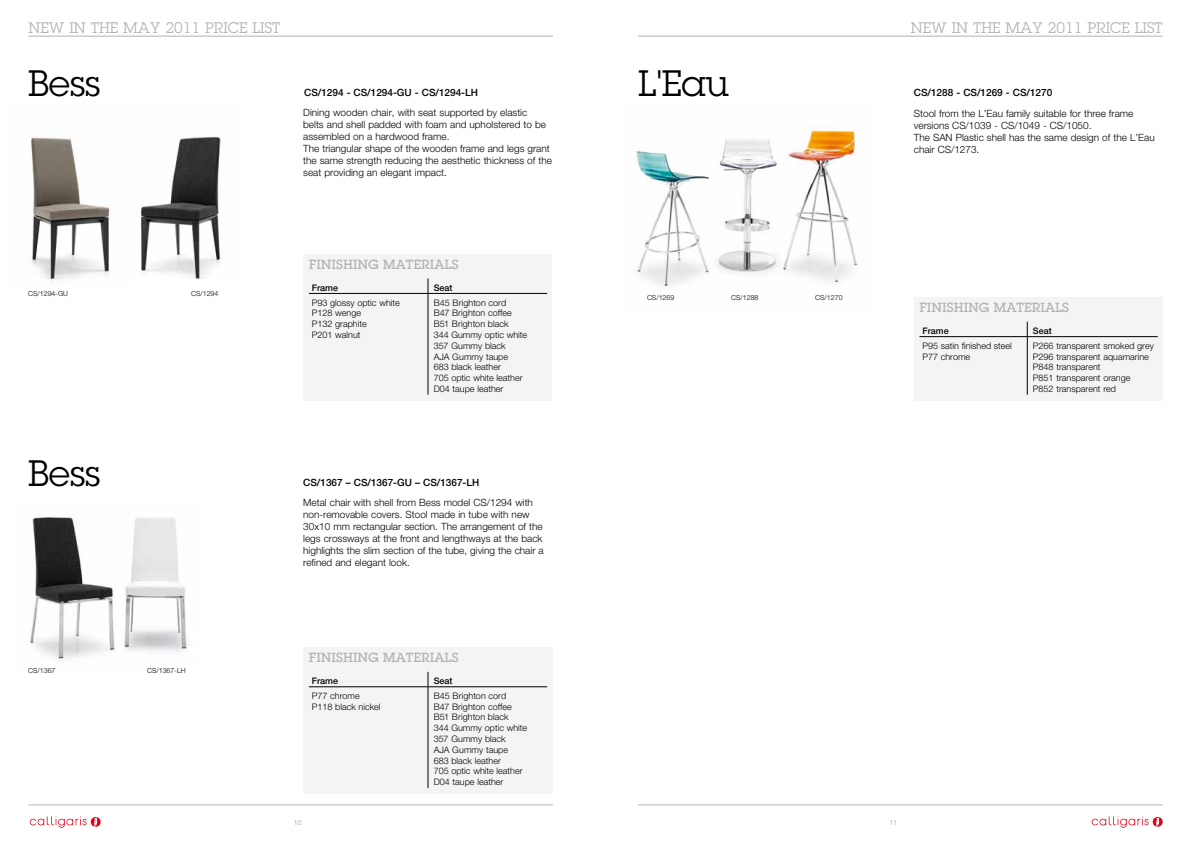
<style>
.page{position:relative;width:1191px;height:842px;background:#fff}
.page>*{position:absolute;margin:0;border:0;box-sizing:border-box;transform-origin:0 0}
.t1{font:36px "Lubalin Graph Std";color:#000}
.t2{font:15px "Lubalin Graph Std";color:#b1b3b4}
.t3{font:500 13px "Lubalin Graph Std";color:#b1b3b4}
.t4{font:300 10px/12px "Helvetica Neue LT Std";color:#000}
.t5{font:500 10px "Helvetica Neue LT Std";color:#000}
.t6{font:300 9px/10.8px "Helvetica Neue LT Std";color:#000}
.t7{font:500 9px "Helvetica Neue LT Std";color:#000}
.t8{font:300 7px "Helvetica Neue LT Std";color:#000}
.t9{font:7px "Helvetica Neue LT Std";color:#b1b3b4}
</style>
<div class="page">
<svg style="left:1091px;top:816px;width:71px;height:12px"></svg>
<svg style="left:30px;top:816px;width:71px;height:12px"></svg>
<hr style="left:638px;top:36px;width:524px;height:1px;background:#b1b3b4">
<hr style="left:28px;top:36px;width:525px;height:1px;background:#b1b3b4">
<hr style="left:638px;top:804px;width:524px;height:1px;background:#b1b3b4">
<hr style="left:28px;top:804px;width:525px;height:1px;background:#b1b3b4">
<img style="left:31px;top:137px;width:81px;height:144px">
<img style="left:141px;top:137px;width:81px;height:142px">
<img style="left:635px;top:125px;width:223px;height:162px">
<img style="left:30px;top:517px;width:157px;height:146px">
<div style="left:303px;top:254px;width:249px;height:146px;background:#f4f4f5"></div>
<svg style="left:428px;top:278px;width:1px;height:15px"></svg>
<hr style="left:428px;top:294px;width:1px;height:101px;background:#000">
<hr style="left:309px;top:293px;width:119px;height:1px;background:#000">
<hr style="left:428px;top:293px;width:119px;height:1px;background:#000">
<div style="left:914px;top:297px;width:248px;height:103px;background:#f4f4f5"></div>
<svg style="left:1027px;top:322px;width:1px;height:14px"></svg>
<hr style="left:1027px;top:337px;width:1px;height:58px;background:#000">
<hr style="left:919px;top:336px;width:108px;height:1px;background:#000">
<hr style="left:1027px;top:336px;width:130px;height:1px;background:#000">
<div style="left:303px;top:647px;width:249px;height:147px;background:#f4f4f5"></div>
<svg style="left:428px;top:672px;width:1px;height:15px"></svg>
<hr style="left:428px;top:687px;width:1px;height:101px;background:#000">
<hr style="left:309px;top:687px;width:119px;height:1px;background:#000">
<hr style="left:428px;top:687px;width:119px;height:1px;background:#000">
<h2 class="t2" style="left:28px;top:19px;width:253px">NEW IN THE MAY 2011 PRICE LIST</h2>
<h2 class="t2" style="left:911px;top:19px;width:253px">NEW IN THE MAY 2011 PRICE LIST</h2>
<h1 class="t1" style="left:28px;top:60px;width:73px">Bess</h1>
<p class="t8" style="left:28px;top:289px;width:41px">CS/1294-GU</p>
<p class="t8" style="left:191px;top:289px;width:29px">CS/1294</p>
<h1 class="t1" style="left:28px;top:450px;width:73px">Bess</h1>
<p class="t8" style="left:28px;top:667px;width:29px">CS/1367</p>
<p class="t8" style="left:147px;top:667px;width:40px">CS/1367-LH</p>
<p class="t5" style="left:304px;top:86px;width:175px">CS/1294 - CS/1294-GU - CS/1294-LH</p>
<p class="t4" style="left:303px;top:106px;width:250px">Dining wooden chair, with seat supported by elastic<br>belts and shell padded with foam and upholstered to be assembled on a hardwood frame.<br>The triangular shape of the wooden frame and legs grant the same strength reducing the aesthetic thickness of the seat providing an elegant impact.</p>
<h1 class="t1" style="left:638px;top:60px;width:92px">L'Eau</h1>
<p class="t5" style="left:914px;top:86px;width:140px">CS/1288 - CS/1269 - CS/1270</p>
<p class="t4" style="left:914px;top:108px;width:242px">Stool from the L’Eau family suitable for three frame versions CS/1039 - CS/1049 - CS/1050.<br>The SAN Plastic shell has the same design of the L’Eau chair CS/1273.</p>
<h3 class="t3" style="left:309px;top:256px;width:151px">FINISHING MATERIALS</h3>
<p class="t7" style="left:312px;top:282px;width:28px">Frame</p>
<p class="t7" style="left:434px;top:282px;width:20px">Seat</p>
<p class="t6" style="left:312px;top:297px;width:90px">P93 glossy optic white<br>P128 wenge<br>P132 graphite<br>P201 walnut</p>
<p class="t6" style="left:434px;top:297px;width:95px">B45 Brighton cord<br>B47 Brighton coffee<br>B51 Brighton black<br>344 Gummy optic white<br>357 Gummy black<br>AJA Gummy taupe<br>683 black leather<br>705 optic white leather<br>D04 taupe leather</p>
<h3 class="t3" style="left:919px;top:299px;width:151px">FINISHING MATERIALS</h3>
<p class="t8" style="left:647px;top:294px;width:29px">CS/1269</p>
<p class="t8" style="left:731px;top:294px;width:29px">CS/1288</p>
<p class="t8" style="left:815px;top:294px;width:29px">CS/1270</p>
<p class="t7" style="left:922px;top:325px;width:28px">Frame</p>
<p class="t7" style="left:1033px;top:325px;width:20px">Seat</p>
<p class="t6" style="left:922px;top:340px;width:91px">P95 satin finished steel<br>P77 chrome</p>
<p class="t6" style="left:1033px;top:340px;width:122px">P266 transparent smoked grey<br>P296 transparent aquamarine<br>P848 transparent<br>P851 transparent orange<br>P852 transparent red</p>
<p class="t5" style="left:303px;top:476px;width:178px">CS/1367 – CS/1367-GU – CS/1367-LH</p>
<p class="t4" style="left:303px;top:496px;width:242px">Metal chair with shell from Bess model CS/1294 with non-removable covers. Stool made in tube with new 30x10 mm rectangular section. The arrangement of the legs crossways at the front and lengthways at the back highlights the slim section of the tube, giving the chair a refined and elegant look.</p>
<h3 class="t3" style="left:309px;top:649px;width:151px">FINISHING MATERIALS</h3>
<p class="t7" style="left:312px;top:675px;width:28px">Frame</p>
<p class="t7" style="left:434px;top:675px;width:20px">Seat</p>
<p class="t6" style="left:312px;top:690px;width:70px">P77 chrome<br>P118 black nickel</p>
<p class="t6" style="left:434px;top:690px;width:95px">B45 Brighton cord<br>B47 Brighton coffee<br>B51 Brighton black<br>344 Gummy optic white<br>357 Gummy black<br>AJA Gummy taupe<br>683 black leather<br>705 optic white leather<br>D04 taupe leather</p>
<p class="t9" style="left:294px;top:818px;width:9px">10</p>
<p class="t9" style="left:889px;top:818px;width:9px">11</p>
</div>
